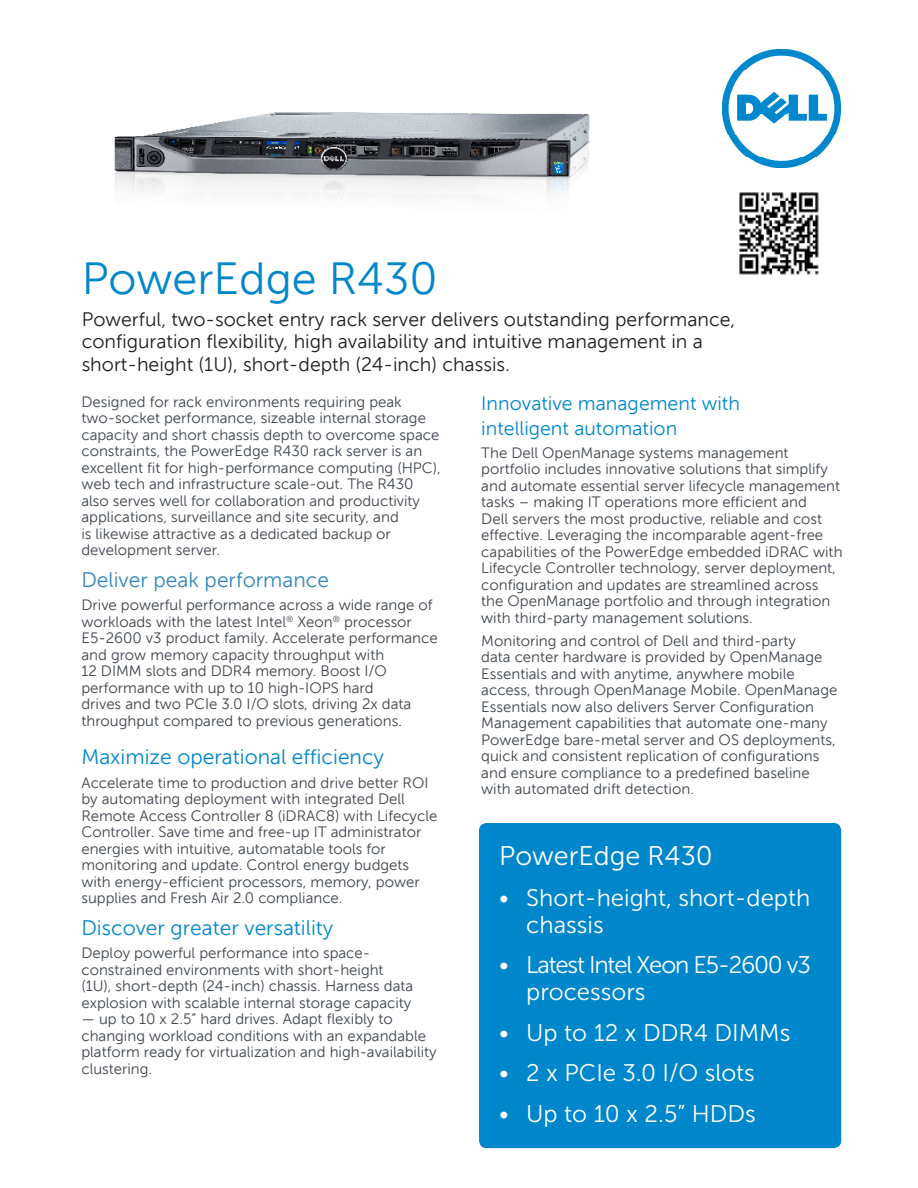
<style>
.page{position:relative;width:918px;height:1188px;background:#fff}
.page>*{position:absolute;margin:0;border:0;box-sizing:border-box;transform-origin:0 0}
.t1{font:45px "Museo Sans For Dell";color:#0087cb}
.t2{font:27px "Museo Sans For Dell 300";color:#fff}
.t3{font:24px/27px "Museo Sans For Dell 300";color:#fff}
.t4{font:24px/27px "Museo Sans For Dell 300";letter-spacing:-.05em;color:#fff}
.Subhead{font:21px "Museo Sans For Dell";color:#0087cb}
.Subhead-2{font:21px "Museo Sans For Dell";color:#3287ba}
.Subtitle{font:19.5px/22.5px "Museo Sans For Dell";color:#231f20}
.Subhead-3{font:19.5px/25.2px "Museo Sans For Dell";color:#0087cb}
.Body{font:15px/16.5px "Museo Sans For Dell";color:#3e444f}
</style>
<div class="page">
<img style="left:723px;top:49px;width:118px;height:119px">
<img style="left:114px;top:112px;width:476px;height:86px">
<div style="left:479px;top:823px;width:362px;height:325px;background:#0087cb;border-radius:7px"></div>
<img style="left:739px;top:192px;width:80px;height:83px">
<p class="t1" style="left:82px;top:254px;width:357px">PowerEdge R430</p>
<p class="Subtitle" style="left:82px;top:308px;width:655px">Powerful, two-socket entry rack server delivers outstanding performance, configuration flexibility, high availability and intuitive management in a short-height (1U), short-depth (24-inch) chassis.</p>
<p class="Body" style="left:81px;top:393px;width:361px">Designed for rack environments requiring peak two-socket performance, sizeable internal storage capacity and short chassis depth to overcome space constraints, the PowerEdge R430 rack server is an excellent fit for high-performance computing (HPC), web tech and infrastructure scale-out. The R430 also serves well for collaboration and productivity applications, surveillance and site security, and<br>is likewise attractive as a dedicated backup or development server.</p>
<p class="Subhead-2" style="left:81px;top:568px;width:249px">Deliver peak performance</p>
<p class="Body" style="left:81px;top:597px;width:358px">Drive powerful performance across a wide range of workloads with the latest Intel<sup>®</sup> Xeon<sup>®</sup> processor E5-2600 v3 product family. Accelerate performance and grow memory capacity throughput with<br>12 DIMM slots and DDR4 memory. Boost I/O performance with up to 10 high-IOPS hard<br>drives and two PCIe 3.0 I/O slots, driving 2x data throughput compared to previous generations.</p>
<p class="Subhead" style="left:81px;top:746px;width:304px">Maximize operational efficiency</p>
<p class="Body" style="left:81px;top:774px;width:357px">Accelerate time to production and drive better ROI by automating deployment with integrated Dell Remote Access Controller 8 (iDRAC8) with Lifecycle Controller. Save time and free-up IT administrator energies with intuitive, automatable tools for monitoring and update. Control energy budgets with energy-efficient processors, memory, power supplies and Fresh Air 2.0 compliance.</p>
<p class="Subhead" style="left:81px;top:917px;width:253px">Discover greater versatility</p>
<p class="Body" style="left:81px;top:945px;width:333px">Deploy powerful performance into space&shy;constrained environments with short-height (1U), short-depth (24-inch) chassis. Harness data explosion with scalable internal storage capacity</p>
<p class="Body" style="left:81px;top:1011px;width:357px">— up to 10 x 2.5” hard drives. Adapt flexibly to changing workload conditions with an expandable platform ready for virtualization and high-availability clustering.</p>
<p class="Subhead-3" style="left:481px;top:391px;width:260px">Innovative management with intelligent automation</p>
<p class="Body" style="left:481px;top:444px;width:363px">The Dell OpenManage systems management portfolio includes innovative solutions that simplify and automate essential server lifecycle management tasks – making IT operations more efficient and<br>Dell servers the most productive, reliable and cost effective. Leveraging the incomparable agent-free capabilities of the PowerEdge embedded iDRAC with Lifecycle Controller technology, server deployment, configuration and updates are streamlined across the OpenManage portfolio and through integration with third-party management solutions.</p>
<p class="Body" style="left:481px;top:633px;width:358px">Monitoring and control of Dell and third-party<br>data center hardware is provided by OpenManage Essentials and with anytime, anywhere mobile access, through OpenManage Mobile. OpenManage Essentials now also delivers Server Configuration Management capabilities that automate one-many PowerEdge bare-metal server and OS deployments, quick and consistent replication of configurations and ensure compliance to a predefined baseline with automated drift detection.</p>
<p class="t2" style="left:499px;top:841px;width:215px">PowerEdge R430</p>
<p class="t3" style="left:526px;top:884px;width:286px;text-indent:-27px">• Short-height, short-depth chassis</p>
<p class="t4" style="left:526px;top:951px;width:286px;text-indent:-27px">• Latest Intel Xeon E5-2600 v3 processors</p>
<p class="t3" style="left:499px;top:1019px;width:293px">• Up to 12 x DDR4 DIMMs</p>
<p class="t3" style="left:499px;top:1059px;width:257px">• 2 x PCIe 3.0 I/O slots</p>
<p class="t3" style="left:499px;top:1100px;width:258px">• Up to 10 x 2.5” HDDs</p>
</div>
